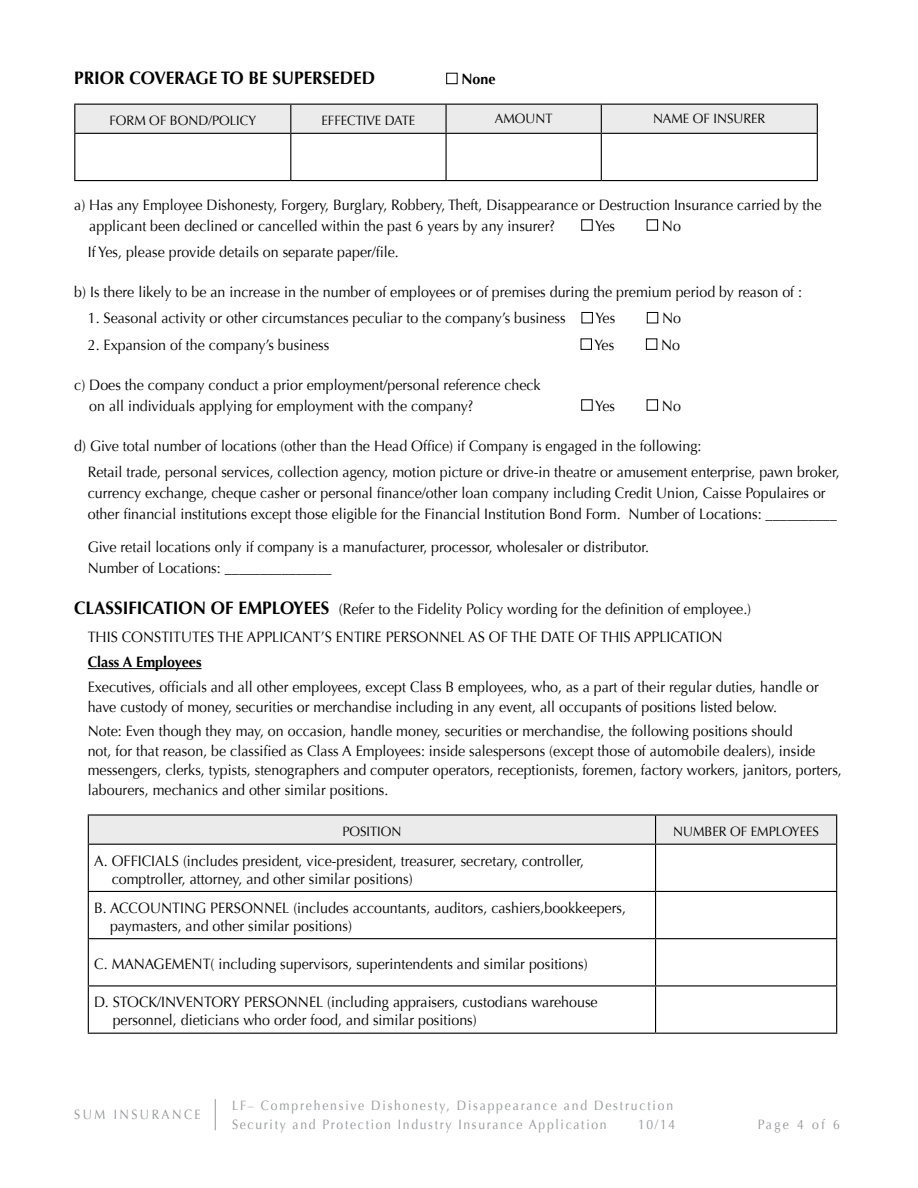
<style>
.page{position:relative;width:918px;height:1188px;background:#fff}
.page>*{position:absolute;margin:0;border:0;box-sizing:border-box;transform-origin:0 0}
.t1{font:700 18px "Optima";color:#000;scale:.95 1}
.t2{font:15px/21px "Optima";color:#000;scale:.95 1}
.t3{font:700 15px "Optima";color:#000;scale:.95 1}
.t4{font:13.5px/19.5px "Optima";letter-spacing:.15em;color:#939598;scale:.9 1}
.t5{font:13.5px "Optima";color:#000;scale:.95 1}
.t6{font:13.5px "Optima";letter-spacing:.2em;color:#939598;scale:.9 1}
.s1{font-weight:700;font-size:18px}
</style>
<div class="page">
<hr style="left:215px;top:1099px;width:1px;height:31px;background:#939598">
<hr style="left:88px;top:668px;width:114px;height:1px;background:#000">
<div style="left:446px;top:73px;width:12px;height:11px;border:1px solid #000"></div>
<hr style="left:290px;top:134px;width:1px;height:46px;background:#000">
<hr style="left:446px;top:134px;width:1px;height:46px;background:#000">
<hr style="left:601px;top:134px;width:1px;height:46px;background:#000">
<hr style="left:817px;top:134px;width:1px;height:46px;background:#000">
<div style="left:74px;top:104px;width:744px;height:29px;background:#ebebec"></div>
<hr style="left:291px;top:104px;width:155px;height:1px;background:#000">
<hr style="left:446px;top:104px;width:155px;height:1px;background:#000">
<hr style="left:601px;top:104px;width:217px;height:1px;background:#000">
<hr style="left:74px;top:133px;width:217px;height:1px;background:#000">
<hr style="left:74px;top:134px;width:1px;height:46px;background:#000">
<hr style="left:291px;top:133px;width:155px;height:1px;background:#000">
<hr style="left:446px;top:133px;width:155px;height:1px;background:#000">
<hr style="left:601px;top:133px;width:217px;height:1px;background:#000">
<hr style="left:74px;top:180px;width:217px;height:1px;background:#000">
<hr style="left:291px;top:180px;width:155px;height:1px;background:#000">
<hr style="left:446px;top:180px;width:155px;height:1px;background:#000">
<hr style="left:601px;top:180px;width:217px;height:1px;background:#000">
<div style="left:581px;top:219px;width:12px;height:12px;border:1px solid #000"></div>
<div style="left:647px;top:219px;width:11px;height:12px;border:1px solid #000"></div>
<div style="left:582px;top:312px;width:11px;height:11px;border:1px solid #000"></div>
<div style="left:647px;top:312px;width:11px;height:11px;border:1px solid #000"></div>
<div style="left:581px;top:338px;width:11px;height:12px;border:1px solid #000"></div>
<div style="left:646px;top:338px;width:11px;height:12px;border:1px solid #000"></div>
<div style="left:581px;top:399px;width:12px;height:12px;border:1px solid #000"></div>
<div style="left:647px;top:399px;width:11px;height:12px;border:1px solid #000"></div>
<hr style="left:655px;top:845px;width:1px;height:46px;background:#000">
<hr style="left:836px;top:845px;width:1px;height:46px;background:#000">
<hr style="left:655px;top:892px;width:1px;height:46px;background:#000">
<hr style="left:836px;top:892px;width:1px;height:46px;background:#000">
<hr style="left:655px;top:939px;width:1px;height:46px;background:#000">
<hr style="left:836px;top:939px;width:1px;height:46px;background:#000">
<hr style="left:655px;top:986px;width:1px;height:47px;background:#000">
<hr style="left:836px;top:986px;width:1px;height:47px;background:#000">
<hr style="left:88px;top:814px;width:568px;height:2px;background:#000">
<div style="left:88px;top:815px;width:749px;height:29px;background:#ebebec"></div>
<hr style="left:656px;top:814px;width:181px;height:2px;background:#000">
<hr style="left:88px;top:844px;width:568px;height:1px;background:#000">
<hr style="left:88px;top:845px;width:1px;height:46px;background:#000">
<hr style="left:656px;top:844px;width:181px;height:1px;background:#000">
<hr style="left:88px;top:891px;width:568px;height:1px;background:#000">
<hr style="left:88px;top:892px;width:1px;height:46px;background:#000">
<hr style="left:656px;top:891px;width:181px;height:1px;background:#000">
<hr style="left:88px;top:938px;width:568px;height:1px;background:#000">
<hr style="left:88px;top:939px;width:1px;height:46px;background:#000">
<hr style="left:656px;top:938px;width:181px;height:1px;background:#000">
<hr style="left:88px;top:985px;width:568px;height:1px;background:#000">
<hr style="left:88px;top:986px;width:1px;height:47px;background:#000">
<hr style="left:656px;top:985px;width:181px;height:1px;background:#000">
<hr style="left:88px;top:1033px;width:568px;height:1px;background:#000">
<hr style="left:656px;top:1033px;width:181px;height:1px;background:#000">
<p class="t1" style="left:74px;top:67px;width:318px">PRIOR COVERAGE TO BE SUPERSEDED</p>
<p class="t3" style="left:462px;top:70px;width:37px">None</p>
<p class="t5" style="left:109px;top:113px;width:156px">FORM OF BOND/POLICY</p>
<p class="t5" style="left:322px;top:113px;width:100px">EFFECTIVE DATE</p>
<p class="t5" style="left:495px;top:111px;width:62px">AMOUNT</p>
<p class="t5" style="left:653px;top:111px;width:120px">NAME OF INSURER</p>
<p class="t2" style="left:89px;top:194px;width:772px;text-indent:-15px">a) Has any Employee Dishonesty, Forgery, Burglary, Robbery, Theft, Disappearance or Destruction Insurance carried by the applicant been declined or cancelled within the past 6 years by any insurer?</p>
<p class="t2" style="left:595px;top:215px;width:22px">Yes</p>
<p class="t2" style="left:662px;top:215px;width:22px">No</p>
<p class="t2" style="left:88px;top:242px;width:329px">If Yes, please provide details on separate paper/file.</p>
<p class="t2" style="left:74px;top:282px;width:768px">b) Is there likely to be an increase in the number of employees or of premises during the premium period by reason of :</p>
<p class="t2" style="left:88px;top:308px;width:505px">1. Seasonal activity or other circumstances peculiar to the company’s business</p>
<p class="t2" style="left:595px;top:308px;width:22px">Yes</p>
<p class="t2" style="left:662px;top:308px;width:22px">No</p>
<p class="t2" style="left:88px;top:334px;width:256px">2. Expansion of the company’s business</p>
<p class="t2" style="left:595px;top:334px;width:22px">Yes</p>
<p class="t2" style="left:661px;top:334px;width:22px">No</p>
<p class="t2" style="left:89px;top:374px;width:476px;text-indent:-15px">c) Does the company conduct a prior employment/personal reference check on all individuals applying for employment with the company?</p>
<p class="t2" style="left:595px;top:395px;width:22px">Yes</p>
<p class="t2" style="left:662px;top:395px;width:22px">No</p>
<p class="t2" style="left:88px;top:432px;width:793px;line-height:26.4px;text-indent:-13px">d) Give total number of locations (other than the Head Office) if Company is engaged in the following:<br>Retail trade, personal services, collection agency, motion picture or drive-in theatre or amusement enterprise, pawn broker,</p>
<p class="t2" style="left:88px;top:483px;width:790px">currency exchange, cheque casher or personal finance/other loan company including Credit Union, Caisse Populaires or other financial institutions except those eligible for the Financial Institution Bond Form. Number of Locations: __________</p>
<p class="t2" style="left:88px;top:537px;width:592px">Give retail locations only if company is a manufacturer, processor, wholesaler or distributor.<br>Number of Locations: _______________</p>
<p class="t2" style="left:88px;top:596px;width:700px;line-height:27.8px;text-indent:-13px"><span class="s1">CLASSIFICATION OF EMPLOYEES</span> (Refer to the Fidelity Policy wording for the definition of employee.)<br>THIS CONSTITUTES THE APPLICANT’S ENTIRE PERSONNEL AS OF THE DATE OF THIS APPLICATION</p>
<p class="t3" style="left:88px;top:653px;width:121px">Class A Employees</p>
<p class="t2" style="left:88px;top:677px;width:771px;line-height:19.5px">Executives, officials and all other employees, except Class B employees, who, as a part of their regular duties, handle or have custody of money, securities or merchandise including in any event, all occupants of positions listed below.</p>
<p class="t2" style="left:88px;top:722px;width:795px;line-height:19.5px">Note: Even though they may, on occasion, handle money, securities or merchandise, the following positions should<br>not, for that reason, be classified as Class A Employees: inside salespersons (except those of automobile dealers), inside messengers, clerks, typists, stenographers and computer operators, receptionists, foremen, factory workers, janitors, porters, labourers, mechanics and other similar positions.</p>
<p class="t5" style="left:342px;top:823px;width:64px">POSITION</p>
<p class="t5" style="left:673px;top:823px;width:155px">NUMBER OF EMPLOYEES</p>
<p class="t2" style="left:112px;top:852px;width:499px;line-height:18px;text-indent:-17px">A. OFFICIALS (includes president, vice-president, treasurer, secretary, controller, comptroller, attorney, and other similar positions)</p>
<p class="t2" style="left:110px;top:899px;width:545px;line-height:18px;text-indent:-16px">B. ACCOUNTING PERSONNEL (includes accountants, auditors, cashiers,bookkeepers, paymasters, and other similar positions)</p>
<p class="t2" style="left:94px;top:954px;width:521px">C. MANAGEMENT( including supervisors, superintendents and similar positions)</p>
<p class="t2" style="left:113px;top:994px;width:512px;line-height:18px;text-indent:-18px">D. STOCK/INVENTORY PERSONNEL (including appraisers, custodians warehouse personnel, dieticians who order food, and similar positions)</p>
<p class="t6" style="left:74px;top:1106px;width:142px">SUM INSURANCE</p>
<p class="t4" style="left:232px;top:1095px;width:492px">LF– Comprehensive Dishonesty, Disappearance and Destruction<br>Security and Protection Industry Insurance Application</p>
<p class="t4" style="left:638px;top:1115px;width:43px">10/14</p>
<p class="t4" style="left:758px;top:1115px;width:93px">Page 4 of 6</p>
</div>
